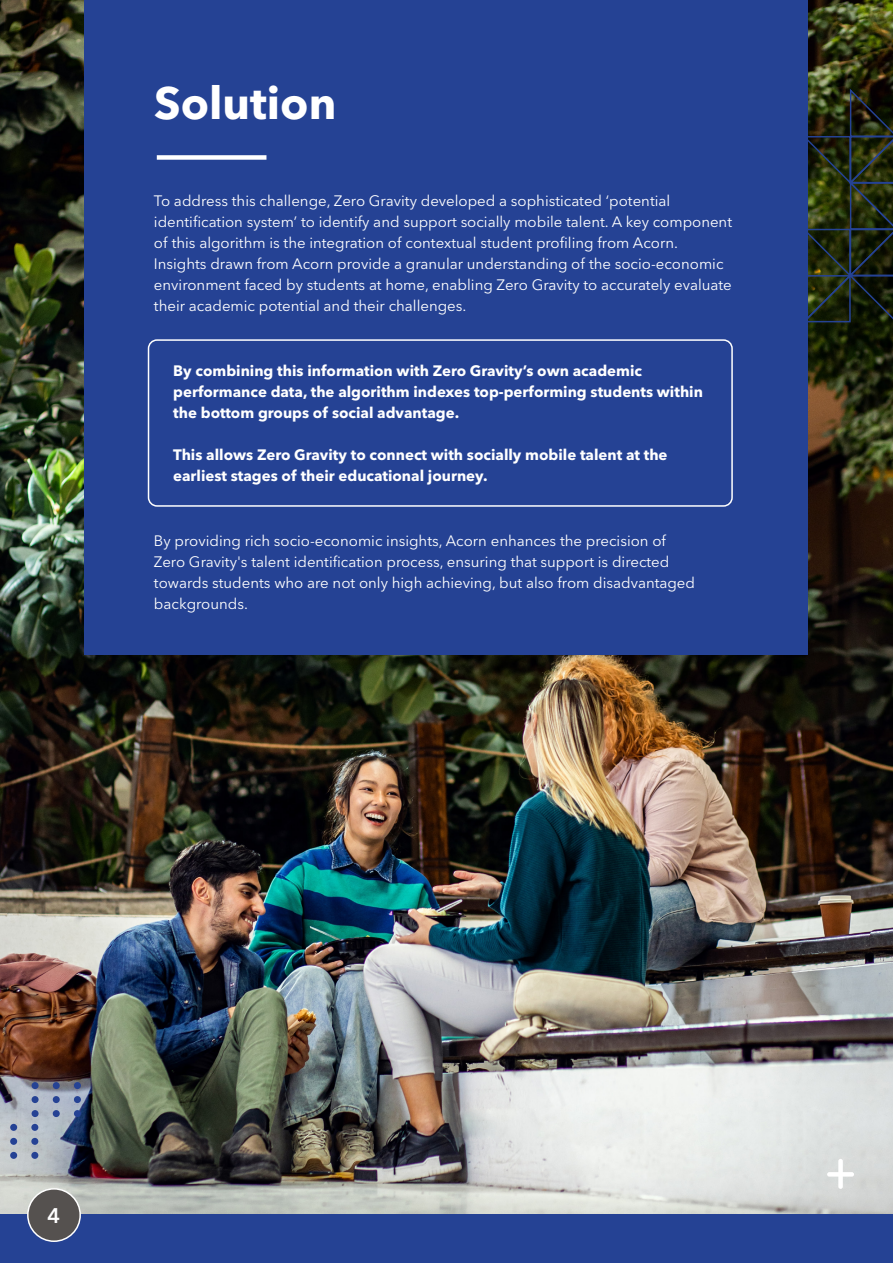
<style>
.page{position:relative;width:893px;height:1263px;background:#fff}
.page>*{position:absolute;margin:0;border:0;box-sizing:border-box;transform-origin:0 0}
.t1{font:700 45px "Avenir Next LT Pro";color:#fff}
.t2{font:600 21px "Avenir Next LT Pro";color:#fff}
.t3{font:15px/21px "Avenir Next LT Pro";color:#fff}
.t4{font:700 15px/21px "Avenir Next LT Pro";color:#fff}
</style>
<div class="page">
<img style="left:0;top:0;width:893px;height:1214px">
<svg style="left:808px;top:87px;width:85px;height:238px;background:#222a12"></svg>
<div style="left:0;top:1214px;width:893px;height:49px;background:#254294"></div>
<div style="left:85px;top:0;width:723px;height:655px;background:#254294"></div>
<div style="left:157px;top:155px;width:109px;height:5px;background:#fff"></div>
<div style="left:32px;top:1082px;width:7px;height:7px;background:#254294;border-radius:50%"></div>
<div style="left:53px;top:1082px;width:7px;height:7px;background:#254294;border-radius:50%"></div>
<div style="left:74px;top:1082px;width:7px;height:7px;background:#254294;border-radius:50%"></div>
<div style="left:32px;top:1096px;width:7px;height:7px;background:#254294;border-radius:50%"></div>
<div style="left:53px;top:1096px;width:7px;height:7px;background:#254294;border-radius:50%"></div>
<div style="left:74px;top:1096px;width:7px;height:7px;background:#254294;border-radius:50%"></div>
<div style="left:32px;top:1110px;width:7px;height:7px;background:#254294;border-radius:50%"></div>
<div style="left:53px;top:1110px;width:7px;height:7px;background:#254294;border-radius:50%"></div>
<div style="left:74px;top:1110px;width:7px;height:7px;background:#254294;border-radius:50%"></div>
<div style="left:10px;top:1124px;width:7px;height:7px;background:#254294;border-radius:50%"></div>
<div style="left:31px;top:1124px;width:7px;height:7px;background:#254294;border-radius:50%"></div>
<div style="left:10px;top:1138px;width:7px;height:7px;background:#254294;border-radius:50%"></div>
<div style="left:31px;top:1138px;width:7px;height:7px;background:#254294;border-radius:50%"></div>
<div style="left:10px;top:1152px;width:7px;height:7px;background:#254294;border-radius:50%"></div>
<div style="left:31px;top:1152px;width:7px;height:7px;background:#254294;border-radius:50%"></div>
<svg style="left:827px;top:1159px;width:27px;height:30px"></svg>
<div style="left:28px;top:1189px;width:52px;height:52px;background:#55514f;border-radius:50%"></div>
<div style="left:27px;top:1188px;width:54px;height:54px;border:2px solid #fff;border-radius:50%"></div>
<div style="left:148px;top:339px;width:585px;height:168px;border:2px solid #fff;border-radius:9px"></div>
<h1 class="t1" style="left:154px;top:76px;width:184px">Solution</h1>
<p class="t3" style="left:154px;top:190px;width:580px">To address this challenge, Zero Gravity developed a sophisticated ‘potential identification system’ to identify and support socially mobile talent. A key component of this algorithm is the integration of contextual student profiling from Acorn.<br>Insights drawn from Acorn provide a granular understanding of the socio-economic environment faced by students at home, enabling Zero Gravity to accurately evaluate their academic potential and their challenges.</p>
<p class="t4" style="left:173px;top:360px;width:531px">By combining this information with Zero Gravity’s own academic performance data, the algorithm indexes top-performing students within the bottom groups of social advantage.</p>
<p class="t4" style="left:173px;top:444px;width:496px">This allows Zero Gravity to connect with socially mobile talent at the earliest stages of their educational journey.</p>
<p class="t3" style="left:154px;top:530px;width:543px">By providing rich socio-economic insights, Acorn enhances the precision of Zero Gravity's talent identification process, ensuring that support is directed towards students who are not only high achieving, but also from disadvantaged backgrounds.</p>
<h2 class="t2" style="left:48px;top:1203px;width:14px">4</h2>
</div>
